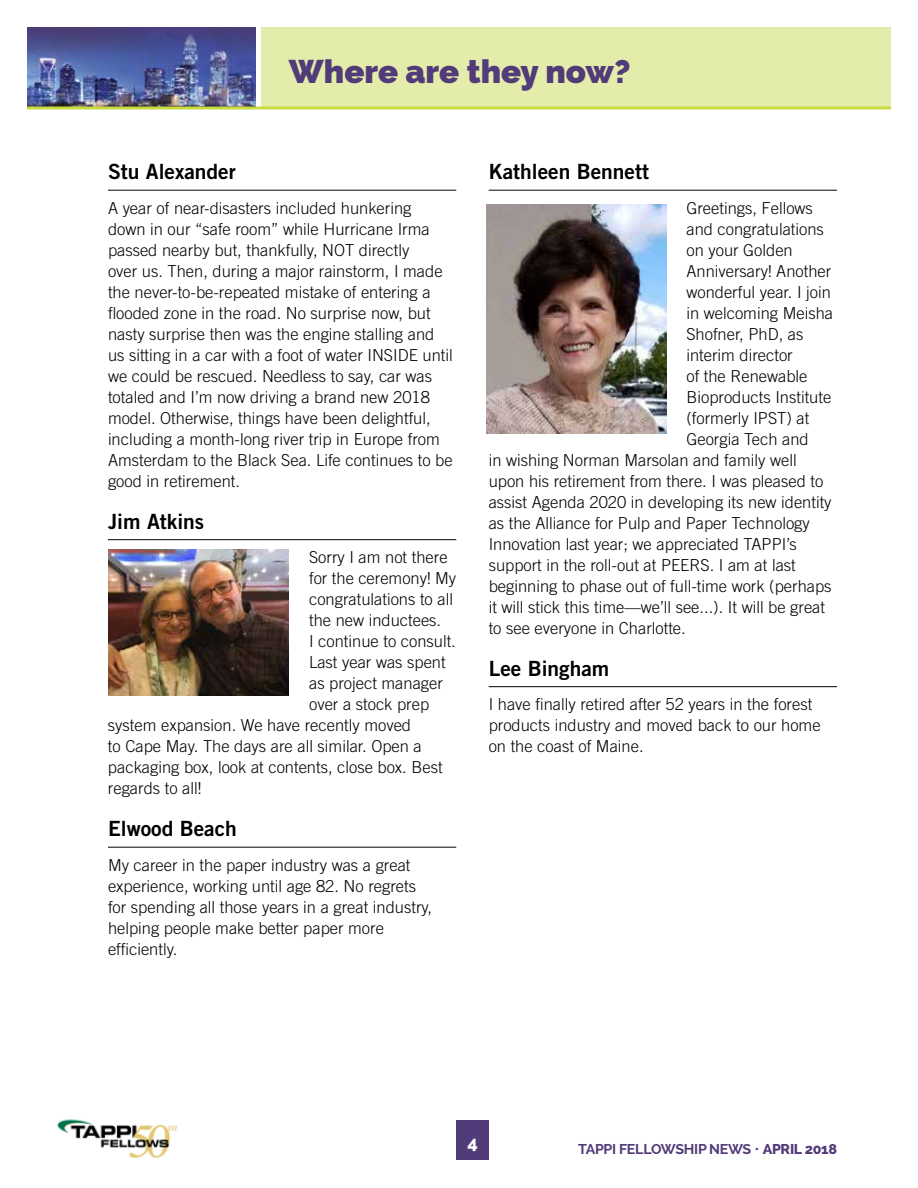
<style>
.page{position:relative;width:918px;height:1188px;background:#fff}
.page>*{position:absolute;margin:0;border:0;box-sizing:border-box;transform-origin:0 0}
.t1{font:800 33px "Raleway";color:#523b79}
.t2{font:21px "Trade Gothic Bold Two";color:#000}
.t3{font:800 18px "Raleway";color:#fff}
.t4{font:300 16.5px/21px "Trade Gothic";color:#000}
.t5{font:700 14.25px "Raleway";letter-spacing:-.02em;color:#523b79}
.s1{font-weight:300}
.s2{font-weight:800}
</style>
<div class="page">
<img style="left:27px;top:27px;width:229px;height:79px">
<div style="left:456px;top:1120px;width:33px;height:40px;background:#523b79"></div>
<div style="left:261px;top:27px;width:630px;height:81px;background:#e4ecab"></div>
<svg style="left:27px;top:106px;width:864px;height:4px;background:#ccdb60"></svg>
<img style="left:57px;top:1119px;width:121px;height:39px">
<hr style="left:108px;top:190px;width:348px;height:1px;background:#000">
<hr style="left:108px;top:539px;width:348px;height:1px;background:#000">
<hr style="left:108px;top:847px;width:348px;height:1px;background:#000">
<hr style="left:489px;top:190px;width:348px;height:1px;background:#000">
<hr style="left:489px;top:686px;width:348px;height:1px;background:#000">
<img style="left:108px;top:550px;width:181px;height:146px">
<img style="left:486px;top:204px;width:180px;height:229px">
<h1 class="t1" style="left:289px;top:52px;width:343px">Where are they now?</h1>
<p class="t2" style="left:108px;top:158px;width:129px">Stu Alexander</p>
<p class="t4" style="left:108px;top:197px;width:346px">A year of near-disasters included hunkering down in our “safe room” while Hurricane Irma passed nearby but, thankfully, NOT directly<br>over us. Then, during a major rainstorm, I made the never-to-be-repeated mistake of entering a flooded zone in the road. No surprise now, but nasty surprise then was the engine stalling and us sitting in a car with a foot of water INSIDE until we could be rescued. Needless to say, car was totaled and I’m now driving a brand new 2018 model. Otherwise, things have been delightful, including a month-long river trip in Europe from Amsterdam to the Black Sea. Life continues to be good in retirement.</p>
<p class="t2" style="left:108px;top:508px;width:98px">Jim Atkins</p>
<p class="t4" style="left:309px;top:546px;width:140px">Sorry I am not there</p>
<p class="t4" style="left:309px;top:567px;width:149px">for the ceremony! My</p>
<p class="t4" style="left:309px;top:588px;width:145px">congratulations to all</p>
<p class="t4" style="left:309px;top:609px;width:134px">the new inductees.</p>
<p class="t4" style="left:309px;top:630px;width:148px">I continue to consult.</p>
<p class="t4" style="left:309px;top:651px;width:138px">Last year was spent</p>
<p class="t4" style="left:309px;top:672px;width:135px">as project manager</p>
<p class="t4" style="left:309px;top:693px;width:122px">over a stock prep</p>
<p class="t4" style="left:108px;top:714px;width:305px">system expansion. We have recently moved</p>
<p class="t4" style="left:108px;top:735px;width:315px">to Cape May. The days are all similar. Open a</p>
<p class="t4" style="left:108px;top:756px;width:336px">packaging box, look at contents, close box. Best</p>
<p class="t4" style="left:108px;top:777px;width:95px">regards to all!</p>
<p class="t2" style="left:108px;top:815px;width:130px">Elwood Beach</p>
<p class="t4" style="left:108px;top:854px;width:326px">My career in the paper industry was a great experience, working until age 82. No regrets for spending all those years in a great industry, helping people make better paper more efficiently.</p>
<p class="t2" style="left:489px;top:158px;width:162px">Kathleen Bennett</p>
<p class="t4" style="left:686px;top:197px;width:128px">Greetings, Fellows</p>
<p class="t4" style="left:686px;top:218px;width:139px">and congratulations</p>
<p class="t4" style="left:686px;top:239px;width:108px">on your Golden</p>
<p class="t4" style="left:686px;top:260px;width:146px">Anniversary! Another</p>
<p class="t4" style="left:686px;top:281px;width:146px">wonderful year. I join</p>
<p class="t4" style="left:686px;top:302px;width:148px">in welcoming Meisha</p>
<p class="t4" style="left:686px;top:323px;width:119px">Shofner, PhD, as</p>
<p class="t4" style="left:686px;top:344px;width:108px">interim director</p>
<p class="t4" style="left:686px;top:365px;width:123px">of the Renewable</p>
<p class="t4" style="left:686px;top:386px;width:146px">Bioproducts Institute</p>
<p class="t4" style="left:686px;top:407px;width:124px">(formerly IPST) at</p>
<p class="t4" style="left:686px;top:428px;width:124px">Georgia Tech and</p>
<p class="t4" style="left:489px;top:449px;width:310px">in wishing Norman Marsolan and family well</p>
<p class="t4" style="left:489px;top:470px;width:336px">upon his retirement from there. I was pleased to</p>
<p class="t4" style="left:489px;top:491px;width:344px">assist Agenda 2020 in developing its new identity</p>
<p class="t4" style="left:489px;top:512px;width:323px">as the Alliance for Pulp and Paper Technology</p>
<p class="t4" style="left:489px;top:533px;width:310px">Innovation last year; we appreciated TAPPI’s</p>
<p class="t4" style="left:489px;top:554px;width:309px">support in the roll-out at PEERS. I am at last</p>
<p class="t4" style="left:489px;top:575px;width:344px">beginning to phase out of full-time work (perhaps</p>
<p class="t4" style="left:489px;top:596px;width:338px">it will stick this time—we’ll see...). It will be great</p>
<p class="t4" style="left:489px;top:617px;width:199px">to see everyone in Charlotte.</p>
<p class="t2" style="left:489px;top:655px;width:122px">Lee Bingham</p>
<p class="t4" style="left:489px;top:693px;width:333px">I have finally retired after 52 years in the forest products industry and moved back to our home on the coast of Maine.</p>
<p class="t3" style="left:467px;top:1132px;width:12px">4</p>
<p class="t5" style="left:578px;top:1141px;width:260px">TAPPI FELLOWSHIP NEWS <span class="s1">•</span> <span class="s2">APRIL 2018</span></p>
</div>
